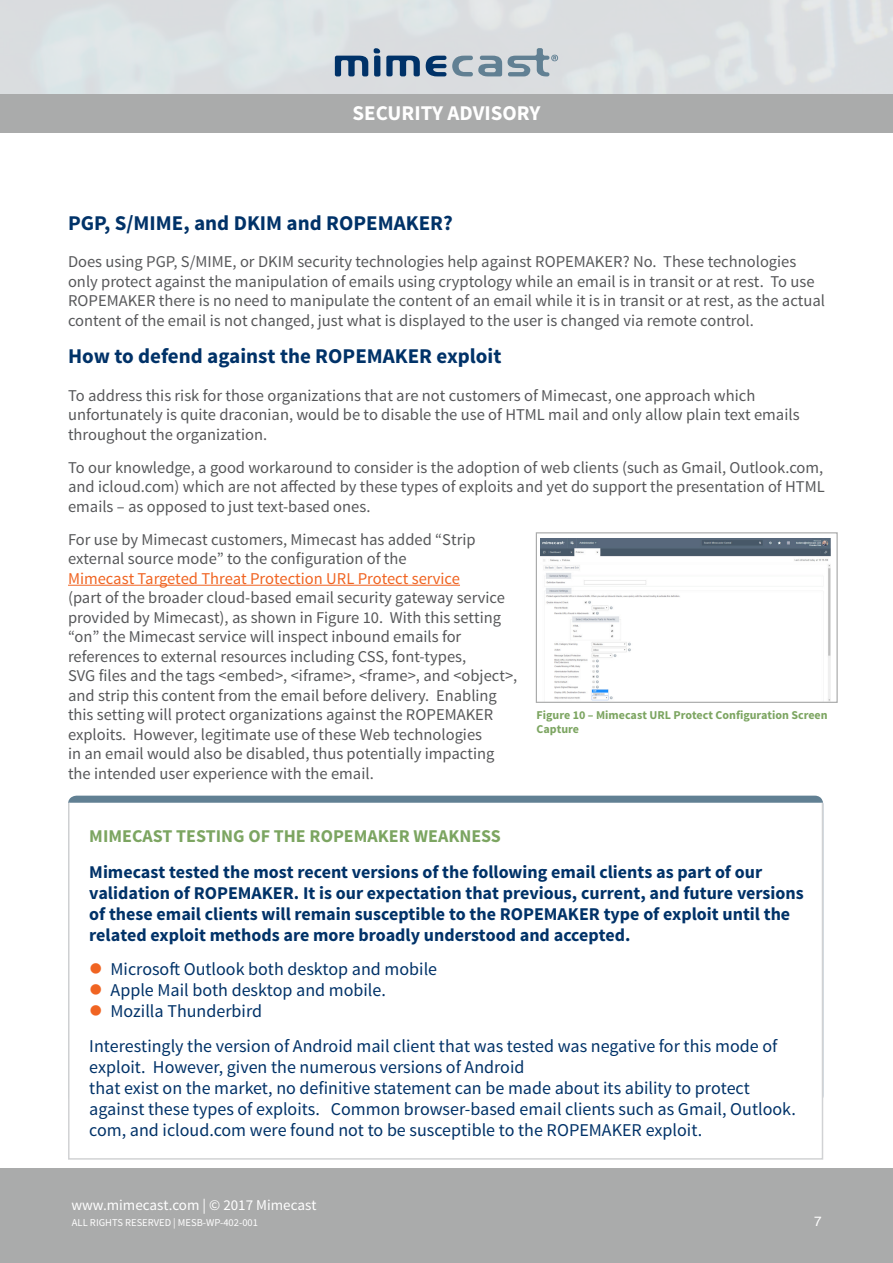
<style>
.page{position:relative;width:893px;height:1263px;background:#fff}
.page>*{position:absolute;margin:0;border:0;box-sizing:border-box;transform-origin:0 0}
.Intro{font:700 21px "Source Sans Pro";color:#003268}
.Page_Title{font:700 21px "Source Sans Pro";color:#fff}
.Large_Bullet_Text{font:18px/21px "Source Sans Pro";color:#003268}
.Large_Bullet_Text-2{font:700 18px/21px "Source Sans Pro";color:#003268}
.Large_Bullet_Header{font:700 18px "Source Sans Pro";color:#7ca561}
.Main_Text{font:16.5px/19.5px "Source Sans Pro";color:#57585a}
.t1{font:15px "Source Sans Pro";color:#fff}
.t2{font:13.5px "Helvetica";color:#fff}
.Image_Title{font:700 12px/13.5px "Source Sans Pro";color:#7ca561}
.t3{font:10.5px "Source Sans Pro";color:#fff}
.s1{color:#f06422}
</style>
<div class="page">
<div style="left:0;top:0;width:893px;height:106px;background:#dbdee1"></div>
<svg style="left:335px;top:56px;width:33px;height:20px"></svg>
<svg style="left:426px;top:56px;width:20px;height:20px"></svg>
<svg style="left:452px;top:56px;width:50px;height:20px"></svg>
<svg style="left:374px;top:48px;width:6px;height:29px"></svg>
<svg style="left:386px;top:56px;width:34px;height:20px"></svg>
<svg style="left:508px;top:48px;width:50px;height:28px"></svg>
<div style="left:0;top:94px;width:893px;height:39px;background:#aaabab"></div>
<div style="left:0;top:1168px;width:893px;height:95px;background:#aaabab"></div>
<hr style="left:68px;top:585px;width:392px;height:1px;background:#f06422">
<div style="left:68px;top:802px;width:755px;height:358px;background:#fff;border:2px solid #d1d2d4"></div>
<img style="left:541px;top:539px;width:289px;height:162px">
<div style="left:536px;top:532px;width:302px;height:171px;border:1px solid #aaabab"></div>
<p class="Page_Title" style="left:353px;top:99px;width:189px">SECURITY ADVISORY</p>
<p class="Intro" style="left:68px;top:209px;width:386px">PGP, S/MIME, and DKIM and ROPEMAKER?</p>
<p class="Main_Text" style="left:68px;top:252px;width:758px">Does using PGP, S/MIME, or DKIM security technologies help against ROPEMAKER? No. These technologies only protect against the manipulation of emails using cryptology while an email is in transit or at rest. To use ROPEMAKER there is no need to manipulate the content of an email while it is in transit or at rest, as the actual content of the email is not changed, just what is displayed to the user is changed via remote control.</p>
<p class="Intro" style="left:68px;top:343px;width:435px">How to defend against the ROPEMAKER exploit</p>
<p class="Main_Text" style="left:68px;top:386px;width:733px">To address this risk for those organizations that are not customers of Mimecast, one approach which unfortunately is quite draconian, would be to disable the use of HTML mail and only allow plain text emails throughout the organization.</p>
<p class="Main_Text" style="left:68px;top:458px;width:758px;text-align:justify">To our knowledge, a good workaround to consider is the adoption of web clients (such as Gmail, Outlook.com, and icloud.com) which are not affected by these types of exploits and yet do support the presentation of HTML emails – as opposed to just text-based ones.</p>
<p class="Main_Text" style="left:68px;top:530px;width:451px">For use by Mimecast customers, Mimecast has added “Strip external source mode” to the configuration of the<br><span class="s1">Mimecast Targeted Threat Protection URL Protect service<br></span>(part of the broader cloud-based email security gateway service provided by Mimecast), as shown in Figure 10. With this setting “on” the Mimecast service will inspect inbound emails for references to external resources including CSS, font-types,<br>SVG files and the tags &lt;embed&gt;, &lt;iframe&gt;, &lt;frame&gt;, and &lt;object&gt;, and strip this content from the email before delivery. Enabling this setting will protect organizations against the ROPEMAKER exploits. However, legitimate use of these Web technologies<br>in an email would also be disabled, thus potentially impacting the intended user experience with the email.</p>
<p class="Image_Title" style="left:537px;top:709px;width:293px">Figure 10 – Mimecast URL Protect Configuration Screen<br>Capture</p>
<p class="Large_Bullet_Header" style="left:89px;top:824px;width:413px">MIMECAST TESTING OF THE ROPEMAKER WEAKNESS</p>
<p class="Large_Bullet_Text-2" style="left:89px;top:862px;width:716px">Mimecast tested the most recent versions of the following email clients as part of our validation of ROPEMAKER. It is our expectation that previous, current, and future versions of these email clients will remain susceptible to the ROPEMAKER type of exploit until the related exploit methods are more broadly understood and accepted.</p>
<p class="Large_Bullet_Text" style="left:89px;top:959px;width:349px"><span class="s1">●</span> Microsoft Outlook both desktop and mobile</p>
<p class="Large_Bullet_Text" style="left:89px;top:980px;width:298px"><span class="s1">●</span> Apple Mail both desktop and mobile.</p>
<p class="Large_Bullet_Text" style="left:89px;top:1001px;width:174px"><span class="s1">●</span> Mozilla Thunderbird</p>
<p class="Large_Bullet_Text" style="left:89px;top:1035px;width:708px">Interestingly the version of Android mail client that was tested was negative for this mode of exploit. However, given the numerous versions of Android<br>that exist on the market, no definitive statement can be made about its ability to protect against these types of exploits. Common browser-based email clients such as Gmail, Outlook. com, and icloud.com were found not to be susceptible to the ROPEMAKER exploit.</p>
<p class="t1" style="left:71px;top:1195px;width:246px">www.mimecast.com | © 2017 Mimecast</p>
<p class="t3" style="left:72px;top:1216px;width:188px">ALL RIGHTS RESERVED | MESB-WP-402-001</p>
<p class="t2" style="left:814px;top:1210px;width:9px">7</p>
</div>
